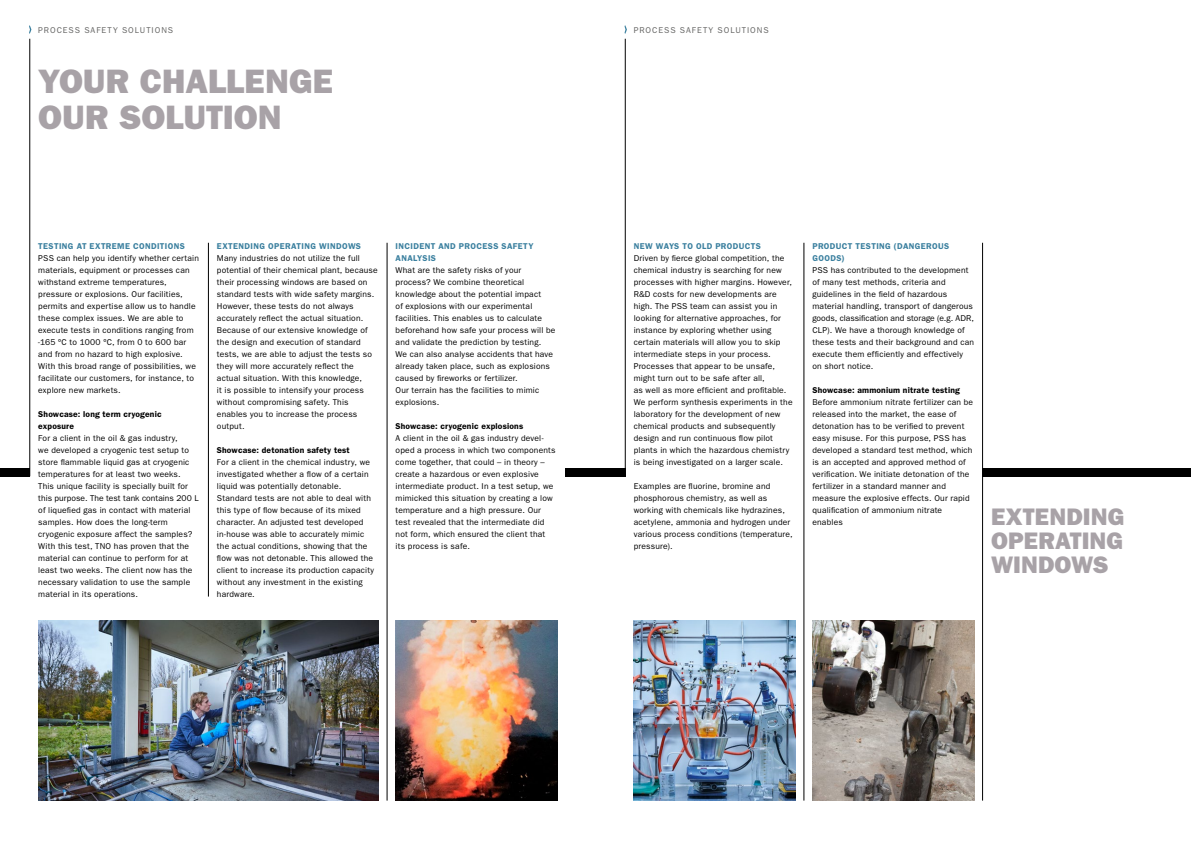
<style>
.page{position:relative;width:1191px;height:842px;background:#fff}
.page>*{position:absolute;margin:0;border:0;box-sizing:border-box;transform-origin:0 0}
.t1{font:34px/36px "ITC Franklin Gothic Std Hvy";letter-spacing:.005em;color:#a8a2a7}
.t2{font:24px/24px "ITC Franklin Gothic Std Hvy";letter-spacing:.005em;color:#a8a2a7;text-align:justify}
.t3{font:8.5px/12px "ITC Franklin Gothic Std";letter-spacing:.02em;color:#000}
.t4{font:600 8.5px/12px "ITC Franklin Gothic Std";letter-spacing:.045em;color:#3b809f}
.t5{font:600 8.5px/12px "ITC Franklin Gothic Std";letter-spacing:.02em;color:#000}
.t6{font:8.5px "ITC Franklin Gothic Std";letter-spacing:.115em;color:#636362}
</style>
<div class="page">
<hr style="left:30px;top:39px;width:1px;height:437px;background:#000">
<hr style="left:625px;top:39px;width:1px;height:437px;background:#000">
<div style="left:0;top:468px;width:30px;height:8px;background:#000"></div>
<div style="left:587px;top:468px;width:38px;height:8px;background:#000"></div>
<hr style="left:208px;top:243px;width:1px;height:354px;background:#000">
<hr style="left:803px;top:243px;width:1px;height:558px;background:#000">
<div style="left:566px;top:468px;width:38px;height:8px;background:#000"></div>
<hr style="left:387px;top:243px;width:1px;height:558px;background:#000">
<hr style="left:982px;top:243px;width:1px;height:558px;background:#000">
<svg style="left:29px;top:25px;width:2px;height:9px"></svg>
<svg style="left:624px;top:25px;width:3px;height:9px"></svg>
<div style="left:982px;top:468px;width:209px;height:8px;background:#000"></div>
<img style="left:38px;top:621px;width:340px;height:180px">
<img style="left:812px;top:621px;width:162px;height:180px">
<img style="left:634px;top:621px;width:161px;height:180px">
<img style="left:395px;top:621px;width:162px;height:180px">
<p class="t6" style="left:38px;top:25px;width:136px">PROCESS SAFETY SOLUTIONS</p>
<p class="t6" style="left:634px;top:25px;width:136px">PROCESS SAFETY SOLUTIONS</p>
<h1 class="t1" style="left:38px;top:63px;width:296px">YOUR CHALLENGE<br>OUR SOLUTION</h1>
<p class="t4" style="left:38px;top:240px;width:148px">TESTING AT EXTREME CONDITIONS</p>
<p class="t3" style="left:38px;top:252px;width:162px">PSS can help you identify whether certain materials, equipment or processes can withstand extreme temperatures, pressure or explosions. Our facilities, permits and expertise allow us to handle these complex issues. We are able to execute tests in conditions ranging from -165 ºC to 1000 ºC, from 0 to 600 bar and from no hazard to high explosive.<br>With this broad range of possibilities, we facilitate our customers, for instance, to explore new markets.</p>
<p class="t5" style="left:38px;top:408px;width:125px">Showcase: long term cryogenic exposure</p>
<p class="t3" style="left:38px;top:432px;width:162px">For a client in the oil &amp; gas industry,<br>we developed a cryogenic test setup to store flammable liquid gas at cryogenic temperatures for at least two weeks.<br>This unique facility is specially built for this purpose. The test tank contains 200 L of liquefied gas in contact with material samples. How does the long-term cryogenic exposure affect the samples?<br>With this test, TNO has proven that the material can continue to perform for at least two weeks. The client now has the necessary validation to use the sample material in its operations.</p>
<p class="t4" style="left:217px;top:240px;width:146px">EXTENDING OPERATING WINDOWS</p>
<p class="t3" style="left:217px;top:252px;width:162px">Many industries do not utilize the full potential of their chemical plant, because their processing windows are based on standard tests with wide safety margins.<br>However, these tests do not always accurately reflect the actual situation.<br>Because of our extensive knowledge of the design and execution of standard tests, we are able to adjust the tests so they will more accurately reflect the actual situation. With this knowledge,<br>it is possible to intensify your process without compromising safety. This enables you to increase the process output.</p>
<p class="t5" style="left:217px;top:444px;width:134px">Showcase: detonation safety test</p>
<p class="t3" style="left:217px;top:456px;width:159px">For a client in the chemical industry, we investigated whether a flow of a certain liquid was potentially detonable.<br>Standard tests are not able to deal with this type of flow because of its mixed character. An adjusted test developed in-house was able to accurately mimic the actual conditions, showing that the flow was not detonable. This allowed the client to increase its production capacity without any investment in the existing hardware.</p>
<p class="t4" style="left:395px;top:240px;width:139px">INCIDENT AND PROCESS SAFETY<br>ANALYSIS</p>
<p class="t3" style="left:395px;top:264px;width:161px">What are the safety risks of your process? We combine theoretical knowledge about the potential impact<br>of explosions with our experimental facilities. This enables us to calculate beforehand how safe your process will be and validate the prediction by testing.<br>We can also analyse accidents that have already taken place, such as explosions caused by fireworks or fertilizer.<br>Our terrain has the facilities to mimic explosions.</p>
<p class="t5" style="left:395px;top:420px;width:129px">Showcase: cryogenic explosions</p>
<p class="t3" style="left:395px;top:432px;width:161px">A client in the oil &amp; gas industry devel&shy;oped a process in which two components come together, that could – in theory – create a hazardous or even explosive intermediate product. In a test setup, we mimicked this situation by creating a low temperature and a high pressure. Our test revealed that the intermediate did not form, which ensured the client that its process is safe.</p>
<p class="t4" style="left:634px;top:240px;width:129px">NEW WAYS TO OLD PRODUCTS</p>
<p class="t3" style="left:634px;top:252px;width:160px">Driven by fierce global competition, the chemical industry is searching for new processes with higher margins. However, R&amp;D costs for new developments are high. The PSS team can assist you in looking for alternative approaches, for instance by exploring whether using certain materials will allow you to skip intermediate steps in your process.<br>Processes that appear to be unsafe, might turn out to be safe after all,<br>as well as more efficient and profitable.<br>We perform synthesis experiments in the laboratory for the development of new chemical products and subsequently design and run continuous flow pilot plants in which the hazardous chemistry is being investigated on a larger scale.</p>
<p class="t3" style="left:634px;top:480px;width:160px">Examples are fluorine, bromine and phosphorous chemistry, as well as working with chemicals like hydrazines, acetylene, ammonia and hydrogen under various process conditions (temperature, pressure).</p>
<p class="t4" style="left:812px;top:240px;width:138px">PRODUCT TESTING (DANGEROUS<br>GOODS)</p>
<p class="t3" style="left:812px;top:264px;width:163px">PSS has contributed to the development of many test methods, criteria and guidelines in the field of hazardous material handling, transport of dangerous goods, classification and storage (e.g. ADR, CLP). We have a thorough knowledge of these tests and their background and can execute them efficiently and effectively on short notice.</p>
<p class="t5" style="left:812px;top:384px;width:149px">Showcase: ammonium nitrate testing</p>
<p class="t3" style="left:812px;top:396px;width:162px">Before ammonium nitrate fertilizer can be released into the market, the ease of detonation has to be verified to prevent easy misuse. For this purpose, PSS has developed a standard test method, which is an accepted and approved method of verification. We initiate detonation of the fertilizer in a standard manner and measure the explosive effects. Our rapid qualification of ammonium nitrate enables</p>
<h2 class="t2" style="left:991px;top:504px;width:134px">EXTENDING OPERATING WINDOWS</h2>
</div>
